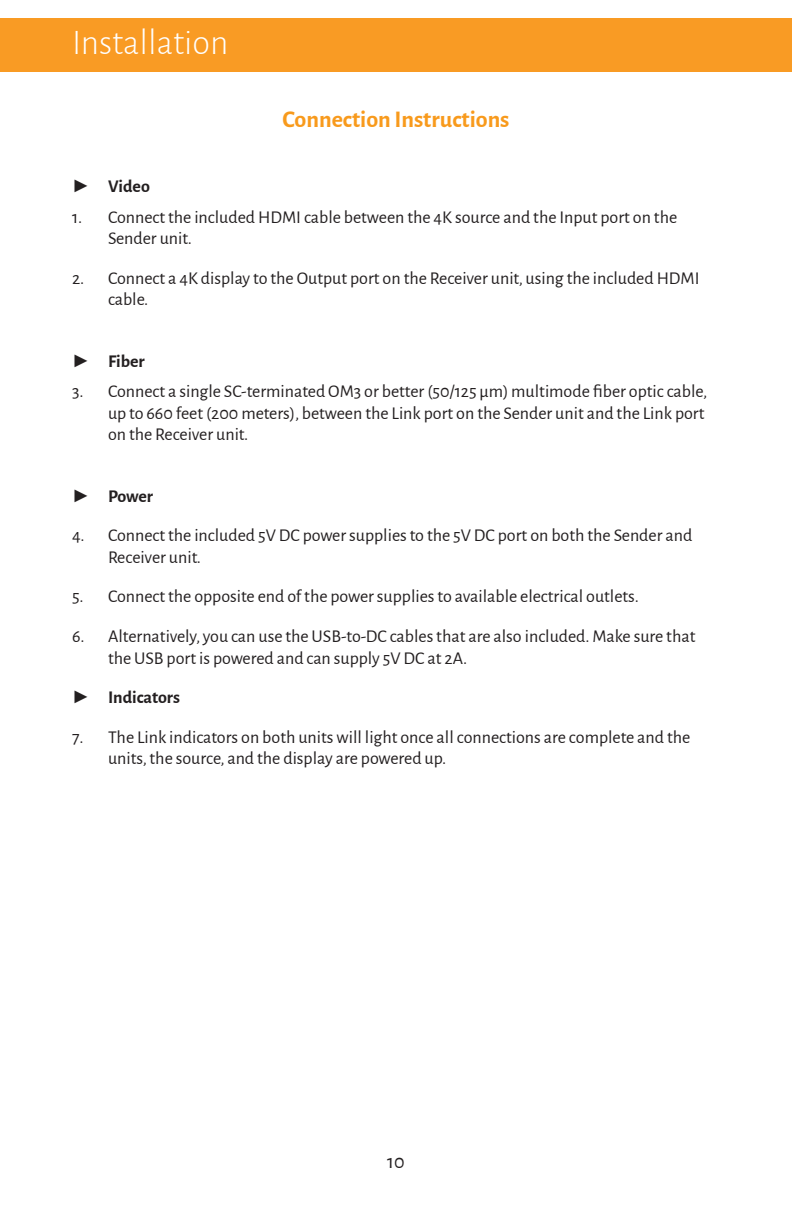
<style>
.page{position:relative;width:792px;height:1224px;background:#fff}
.page>*{position:absolute;margin:0;border:0;box-sizing:border-box;transform-origin:0 0}
.Page_Title{font:300 36px "Alegreya Sans";color:#fff}
.Section_Header{font:700 24px "Alegreya Sans";color:#f89a1c}
.t1{font:20px "Alegreya Sans";color:#231f20}
.t2{font:18px/21.6px "Alegreya Sans";color:#231f20}
.t3{font:700 18px "Alegreya Sans";color:#231f20}
.s1{font-family:"Arial"}
.s2{font-family:"Arial";font-weight:400}
</style>
<div class="page">
<div style="left:0;top:18px;width:792px;height:54px;background:#f99b24"></div>
<p class="Page_Title" style="left:72px;top:19px;width:158px">Installation</p>
<p class="Section_Header" style="left:282px;top:102px;width:229px">Connection Instructions</p>
<p class="t3" style="left:72px;top:173px;width:79px"><span class="s1">►</span> Video</p>
<p class="t2" style="left:108px;top:205px;width:571px;text-indent:-36px">1. Connect the included HDMI cable between the 4K source and the Input port on the<br>Sender unit.</p>
<p class="t2" style="left:108px;top:266px;width:593px;text-indent:-36px">2. Connect a 4K display to the Output port on the Receiver unit, using the included HDMI cable.</p>
<p class="t3" style="left:72px;top:348px;width:74px"><span class="s1">►</span> Fiber</p>
<p class="t2" style="left:108px;top:380px;width:601px;text-indent:-36px">3. Connect a single SC-terminated OM3 or better (50/125 μm) multimode fiber optic cable, up to 660 feet (200 meters), between the Link port on the Sender unit and the Link port on the Receiver unit.</p>
<p class="t3" style="left:72px;top:483px;width:83px"><span class="s2">►</span> Power</p>
<p class="t2" style="left:108px;top:524px;width:586px;text-indent:-36px">4. Connect the included 5V DC power supplies to the 5V DC port on both the Sender and<br>Receiver unit.</p>
<p class="t2" style="left:72px;top:585px;width:568px">5. Connect the opposite end of the power supplies to available electrical outlets.</p>
<p class="t2" style="left:108px;top:625px;width:589px;text-indent:-36px">6. Alternatively, you can use the USB-to-DC cables that are also included. Make sure that the USB port is powered and can supply 5V DC at 2A.</p>
<p class="t3" style="left:72px;top:684px;width:110px"><span class="s2">►</span> Indicators</p>
<p class="t2" style="left:108px;top:725px;width:584px;text-indent:-36px">7. The Link indicators on both units will light once all connections are complete and the units, the source, and the display are powered up.</p>
<p class="t1" style="left:387px;top:1148px;width:19px">10</p>
</div>
